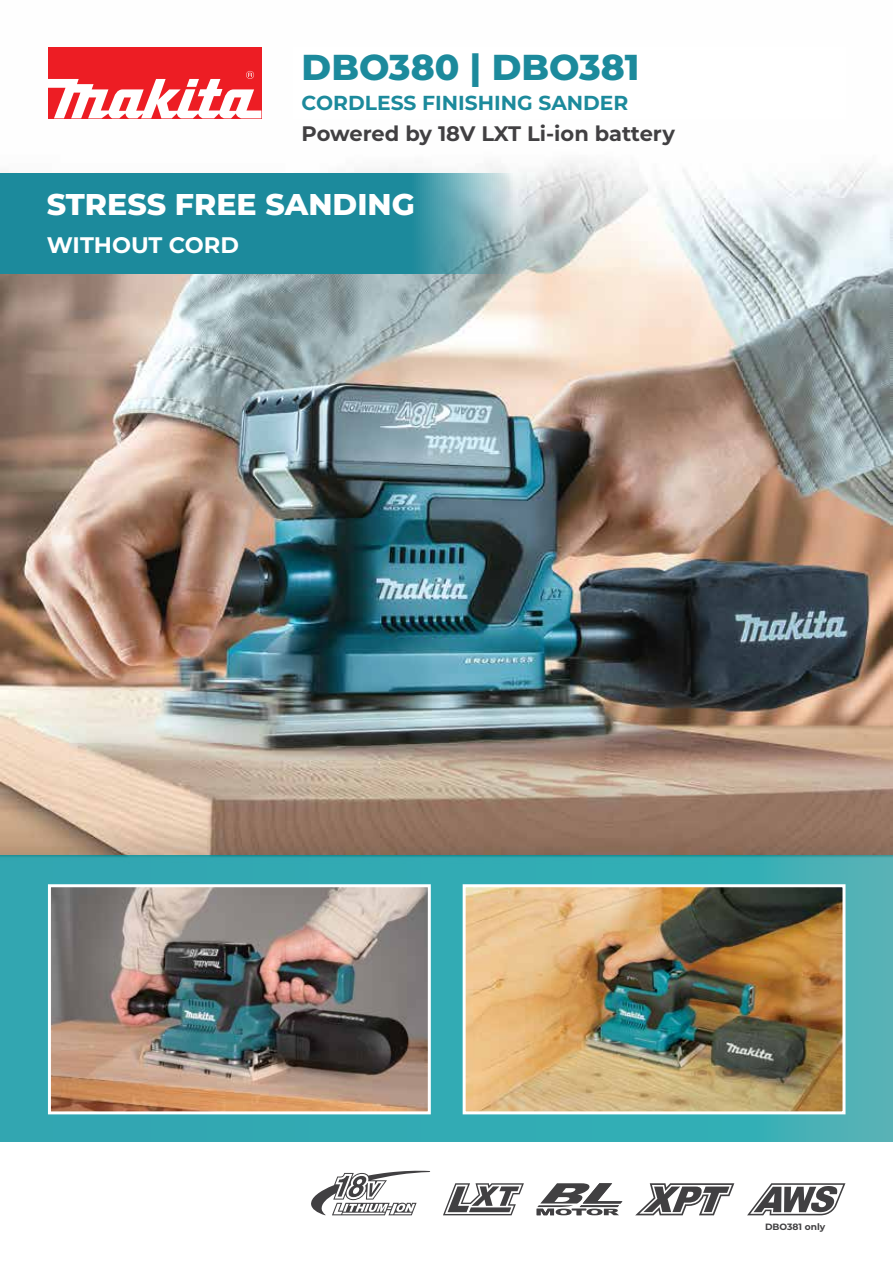
<style>
.page{position:relative;width:893px;height:1263px;background:#fff}
.page>*{position:absolute;margin:0;border:0;box-sizing:border-box;transform-origin:0 0}
.t1{font:800 36px "Montserrat";color:#1c8a9c}
.t2{font:800 30px "Montserrat";color:#fff}
.t3{font:700 22.5px "Montserrat";color:#fff}
.t4{font:700 21px "Montserrat";letter-spacing:-.01em;color:#414042}
.t5{font:700 20.25px "Montserrat";color:#1c8a9c}
.t6{font:700 9.15px "Montserrat";color:#414042}
</style>
<div class="page">
<img style="left:0;top:47px;width:893px;height:809px">
<svg style="left:0;top:856px;width:893px;height:286px;background:#3aabb3"></svg>
<div style="left:48px;top:47px;width:213px;height:71px;background:#ed1d24"></div>
<svg style="left:48px;top:71px;width:213px;height:47px"></svg>
<div style="left:293px;top:47px;width:552px;height:71px;background:#fff"></div>
<svg style="left:0;top:173px;width:515px;height:100px;background:#2d90a1"></svg>
<svg style="left:311px;top:1170px;width:119px;height:45px"></svg>
<svg style="left:635px;top:1183px;width:99px;height:32px"></svg>
<svg style="left:443px;top:1183px;width:81px;height:32px"></svg>
<img style="left:467px;top:888px;width:374px;height:222px">
<div style="left:463px;top:884px;width:382px;height:230px;border:3px solid #fff"></div>
<img style="left:52px;top:888px;width:375px;height:222px">
<div style="left:48px;top:884px;width:383px;height:230px;border:3px solid #fff"></div>
<svg style="left:537px;top:1183px;width:85px;height:32px"></svg>
<svg style="left:747px;top:1183px;width:98px;height:32px"></svg>
<h1 class="t1" style="left:302px;top:41px;width:339px">DBO380 | DBO381</h1>
<p class="t5" style="left:302px;top:88px;width:328px">CORDLESS FINISHING SANDER</p>
<p class="t4" style="left:302px;top:118px;width:375px">Powered by 18V LXT Li-ion battery</p>
<h2 class="t2" style="left:47px;top:183px;width:369px">STRESS FREE SANDING</h2>
<p class="t3" style="left:47px;top:229px;width:194px">WITHOUT CORD</p>
<p class="t6" style="left:765px;top:1220px;width:62px">DBO381 only</p>
</div>
